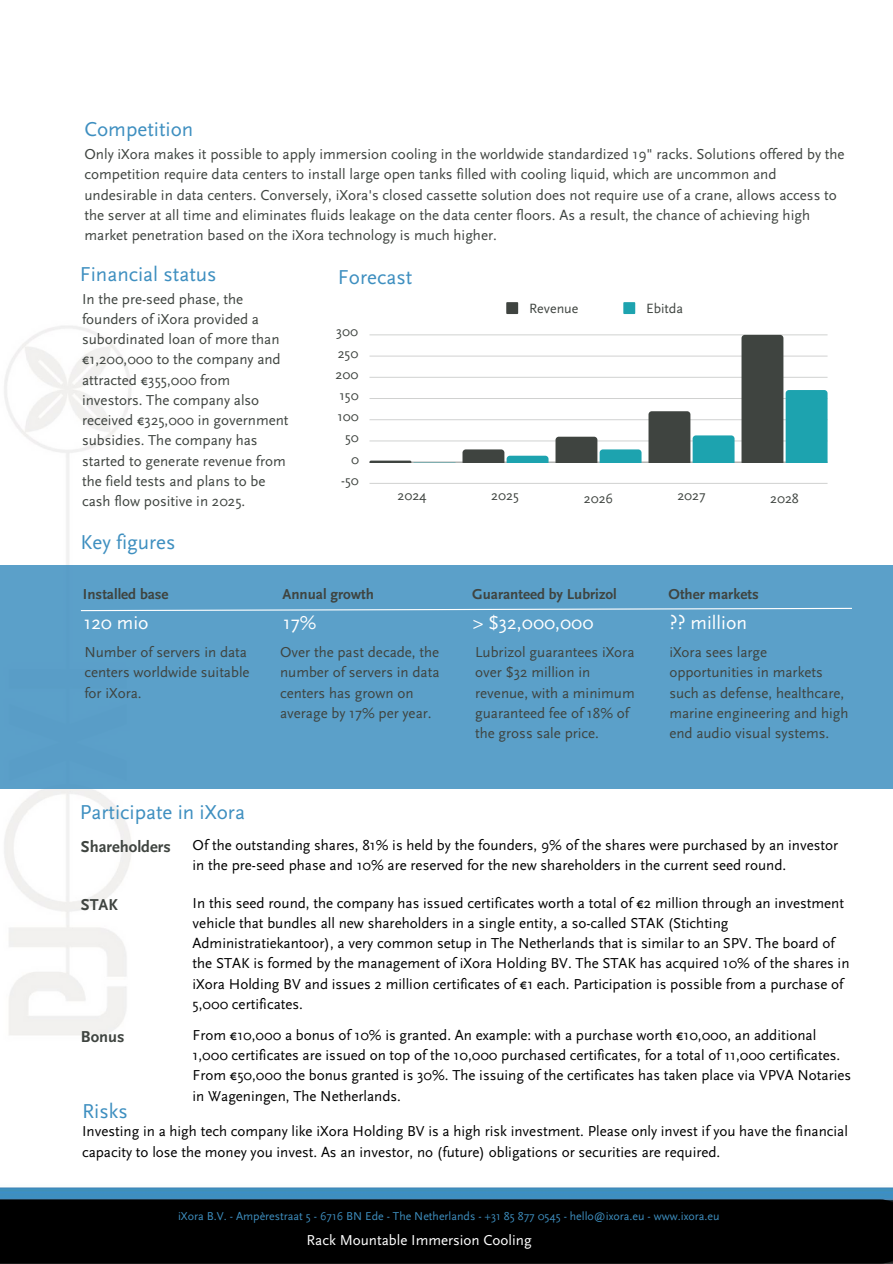
<style>
.page{position:relative;width:893px;height:1264px;background:#fff}
.page>*{position:absolute;margin:0;border:0;box-sizing:border-box;transform-origin:0 0}
.t1{font:21px "Scala Sans";color:#3e8fc0}
.t2{font:19.5px "Scala Sans";color:#fff}
.t3{font:700 16.5px "Scala Sans";color:#3f4440}
.t4{font:15px/20.2px "Scala Sans";color:#000}
.t5{font:15px/20.2px "Scala Sans";color:#3f4440}
.t6{font:700 15px "Scala Sans";color:#3f4440}
.t7{font:15px "Scala Sans";color:#fff}
.t8{font:13.95px "Scala Sans";color:#3f4440}
.t9{font:11.85px "Scala Sans";color:#3e8fc0}
</style>
<div class="page">
<img style="left:0;top:326px;width:892px;height:873px">
<div style="left:256px;top:111px;width:636px;height:267px;background:#fff"></div>
<svg style="left:506px;top:302px;width:12px;height:12px"></svg>
<svg style="left:623px;top:302px;width:12px;height:12px"></svg>
<hr style="left:369px;top:483px;width:458px;height:1px;background:#3f4440">
<hr style="left:369px;top:440px;width:458px;height:1px;background:#3f4440">
<hr style="left:369px;top:419px;width:458px;height:1px;background:#3f4440">
<hr style="left:369px;top:398px;width:458px;height:1px;background:#3f4440">
<hr style="left:369px;top:377px;width:458px;height:1px;background:#3f4440">
<hr style="left:369px;top:355px;width:458px;height:1px;background:#3f4440">
<hr style="left:369px;top:334px;width:458px;height:1px;background:#3f4440">
<hr style="left:369px;top:461px;width:458px;height:1px;background:#3f4440">
<svg style="left:369px;top:460px;width:86px;height:3px"></svg>
<svg style="left:462px;top:449px;width:86px;height:13px"></svg>
<svg style="left:555px;top:436px;width:86px;height:26px"></svg>
<svg style="left:648px;top:411px;width:86px;height:51px"></svg>
<svg style="left:741px;top:335px;width:86px;height:127px"></svg>
<div style="left:0;top:1199px;width:892px;height:64px;background:#000"></div>
<div style="left:0;top:565px;width:892px;height:223px;background:#5ba0c9"></div>
<svg style="left:80px;top:607px;width:772px;height:4px"></svg>
<p class="t1" style="left:84px;top:117px;width:110px">Competition</p>
<p class="t5" style="left:84px;top:144px;width:761px">Only iXora makes it possible to apply immersion cooling in the worldwide standardized 19" racks. Solutions offered by the competition require data centers to install large open tanks filled with cooling liquid, which are uncommon and undesirable in data centers. Conversely, iXora's closed cassette solution does not require use of a crane, allows access to the server at all time and eliminates fluids leakage on the data center floors. As a result, the chance of achieving high market penetration based on the iXora technology is much higher.</p>
<p class="t1" style="left:80px;top:263px;width:138px">Financial status</p>
<p class="t5" style="left:82px;top:289px;width:208px">In the pre-seed phase, the founders of iXora provided a subordinated loan of more than €1,200,000 to the company and attracted €355,000 from investors. The company also received €325,000 in government subsidies. The company has started to generate revenue from the field tests and plans to be cash flow positive in 2025.</p>
<p class="t1" style="left:80px;top:530px;width:96px">Key figures</p>
<p class="t1" style="left:338px;top:265px;width:76px">Forecast</p>
<p class="t8" style="left:336px;top:324px;width:23px">300</p>
<p class="t8" style="left:338px;top:345px;width:22px">250</p>
<p class="t8" style="left:335px;top:366px;width:24px">200</p>
<p class="t8" style="left:339px;top:388px;width:21px">150</p>
<p class="t8" style="left:337px;top:409px;width:23px">100</p>
<p class="t8" style="left:345px;top:430px;width:15px">50</p>
<p class="t8" style="left:351px;top:451px;width:9px">0</p>
<p class="t8" style="left:341px;top:473px;width:19px">-50</p>
<p class="t8" style="left:529px;top:301px;width:51px">Revenue</p>
<p class="t8" style="left:646px;top:301px;width:38px">Ebitda</p>
<p class="t8" style="left:397px;top:488px;width:31px">2024</p>
<p class="t8" style="left:491px;top:487px;width:29px">2025</p>
<p class="t8" style="left:583px;top:490px;width:31px">2026</p>
<p class="t8" style="left:677px;top:488px;width:30px">2027</p>
<p class="t8" style="left:770px;top:490px;width:30px">2028</p>
<p class="t6" style="left:83px;top:586px;width:87px">Installed base</p>
<p class="t2" style="left:84px;top:612px;width:66px">120 mio</p>
<p class="t5" style="left:84px;top:642px;width:167px">Number of servers in data centers worldwide suitable for iXora.</p>
<p class="t5" style="left:280px;top:642px;width:161px">Over the past decade, the number of servers in data centers has grown on average by 17% per year.</p>
<p class="t5" style="left:475px;top:642px;width:161px">Lubrizol guarantees iXora over $32 million in revenue, with a minimum guaranteed fee of 18% of the gross sale price.</p>
<p class="t5" style="left:669px;top:642px;width:181px">iXora sees large opportunities in markets such as defense, healthcare, marine engineering and high end audio visual systems.</p>
<p class="t6" style="left:282px;top:586px;width:93px">Annual growth</p>
<p class="t2" style="left:283px;top:612px;width:35px">17%</p>
<p class="t6" style="left:472px;top:586px;width:146px">Guaranteed by Lubrizol</p>
<p class="t2" style="left:473px;top:612px;width:122px">&gt; $32,000,000</p>
<p class="t6" style="left:668px;top:586px;width:92px">Other markets</p>
<p class="t2" style="left:669px;top:612px;width:79px">?? million</p>
<p class="t1" style="left:80px;top:800px;width:167px">Participate in iXora</p>
<p class="t4" style="left:192px;top:835px;width:647px">Of the outstanding shares, 81% is held by the founders, 9% of the shares were purchased by an investor in the pre-seed phase and 10% are reserved for the new shareholders in the current seed round.</p>
<p class="t3" style="left:81px;top:837px;width:91px">Shareholders</p>
<p class="t3" style="left:81px;top:895px;width:38px">STAK</p>
<p class="t4" style="left:192px;top:892px;width:658px">In this seed round, the company has issued certificates worth a total of €2 million through an investment vehicle that bundles all new shareholders in a single entity, a so-called STAK (Stichting Administratiekantoor), a very common setup in The Netherlands that is similar to an SPV. The board of the STAK is formed by the management of iXora Holding BV. The STAK has acquired 10% of the shares in iXora Holding BV and issues 2 million certificates of €1 each. Participation is possible from a purchase of 5,000 certificates.</p>
<p class="t3" style="left:81px;top:1027px;width:45px">Bonus</p>
<p class="t4" style="left:192px;top:1025px;width:660px">From €10,000 a bonus of 10% is granted. An example: with a purchase worth €10,000, an additional 1,000 certificates are issued on top of the 10,000 purchased certificates, for a total of 11,000 certificates.<br>From €50,000 the bonus granted is 30%. The issuing of the certificates has taken place via VPVA Notaries in Wageningen, The Netherlands.</p>
<p class="t1" style="left:82px;top:1099px;width:47px">Risks</p>
<p class="t4" style="left:82px;top:1121px;width:767px">Investing in a high tech company like iXora Holding BV is a high risk investment. Please only invest if you have the financial capacity to lose the money you invest. As an investor, no (future) obligations or securities are required.</p>
<p class="t9" style="left:178px;top:1209px;width:543px">iXora B.V. - Ampèrestraat 5 - 6716 BN Ede - The Netherlands - +31 85 877 0545 - hello@ixora.eu - www.ixora.eu</p>
<p class="t7" style="left:306px;top:1231px;width:227px">Rack Mountable Immersion Cooling</p>
</div>
